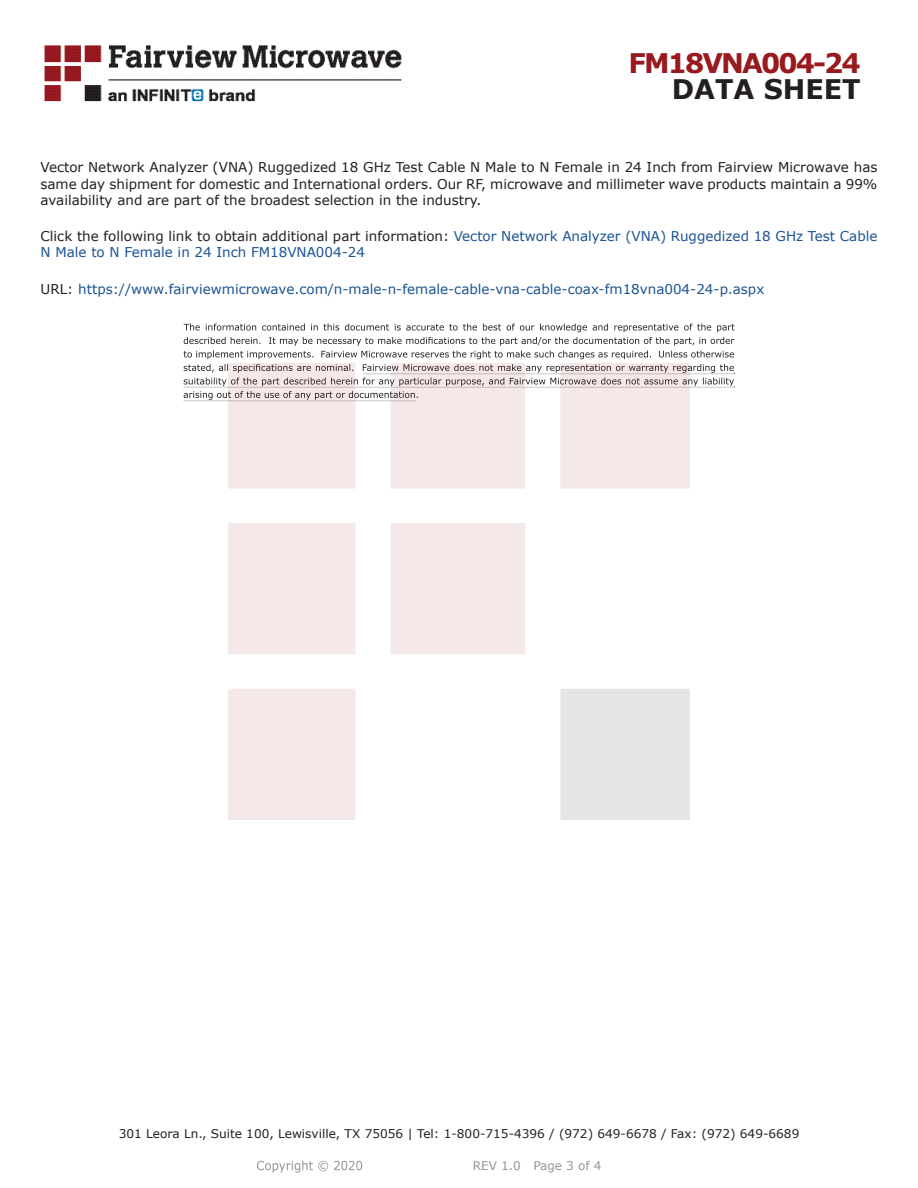
<style>
.page{position:relative;width:918px;height:1188px;background:#fff}
.page>*{position:absolute;margin:0;border:0;box-sizing:border-box;transform-origin:0 0}
.FM{font:700 27px "Verdana";letter-spacing:-.07em;color:#981a1e}
.t1{font:700 27px "Verdana";color:#231f20}
.Web_Description_Para{font:13.5px/16.2px "Verdana";color:#231f20;text-align:justify}
.Web_Description_Para-2{font:13.5px/16.2px "Verdana";color:#1a5392}
.URL_para{font:13.5px "Verdana";color:#1a5392}
.t2{font:12px "Verdana";color:#231f20}
.REV_Info{font:12px "Verdana";color:#939598}
.s1{color:#231f20}
</style>
<div class="page">
<svg style="left:184px;top:324px;width:551px;height:76px"></svg>
<hr style="left:363px;top:373px;width:372px;height:1px;background:#231f20">
<hr style="left:183px;top:387px;width:551px;height:1px;background:#231f20">
<hr style="left:183px;top:400px;width:234px;height:1px;background:#231f20">
<img style="left:257px;top:1160px;width:106px;height:13px">
<img style="left:228px;top:364px;width:462px;height:456px">
<img style="left:44px;top:45px;width:358px;height:57px">
<p class="FM" style="left:629px;top:44px;width:234px">FM18VNA004-24</p>
<p class="t1" style="left:672px;top:70px;width:191px">DATA SHEET</p>
<p class="Web_Description_Para" style="left:40px;top:159px;width:839px">Vector Network Analyzer (VNA) Ruggedized 18 GHz Test Cable N Male to N Female in 24 Inch from Fairview Microwave has same day shipment for domestic and International orders. Our RF, microwave and millimeter wave products maintain a 99% availability and are part of the broadest selection in the industry.</p>
<p class="Web_Description_Para-2" style="left:40px;top:228px;width:838px"><span class="s1">Click the following link to obtain additional part information:</span> Vector Network Analyzer (VNA) Ruggedized 18 GHz Test Cable<br>N Male to N Female in 24 Inch FM18VNA004-24</p>
<p class="URL_para" style="left:40px;top:280px;width:725px"><span class="s1">URL:</span> https://www.fairviewmicrowave.com/n-male-n-female-cable-vna-cable-coax-fm18vna004-24-p.aspx</p>
<p class="t2" style="left:119px;top:1125px;width:682px">301 Leora Ln., Suite 100, Lewisville, TX 75056 | Tel: 1-800-715-4396 / (972) 649-6678 / Fax: (972) 649-6689</p>
<p class="REV_Info" style="left:473px;top:1157px;width:130px">REV 1.0 Page 3 of 4</p>
</div>
